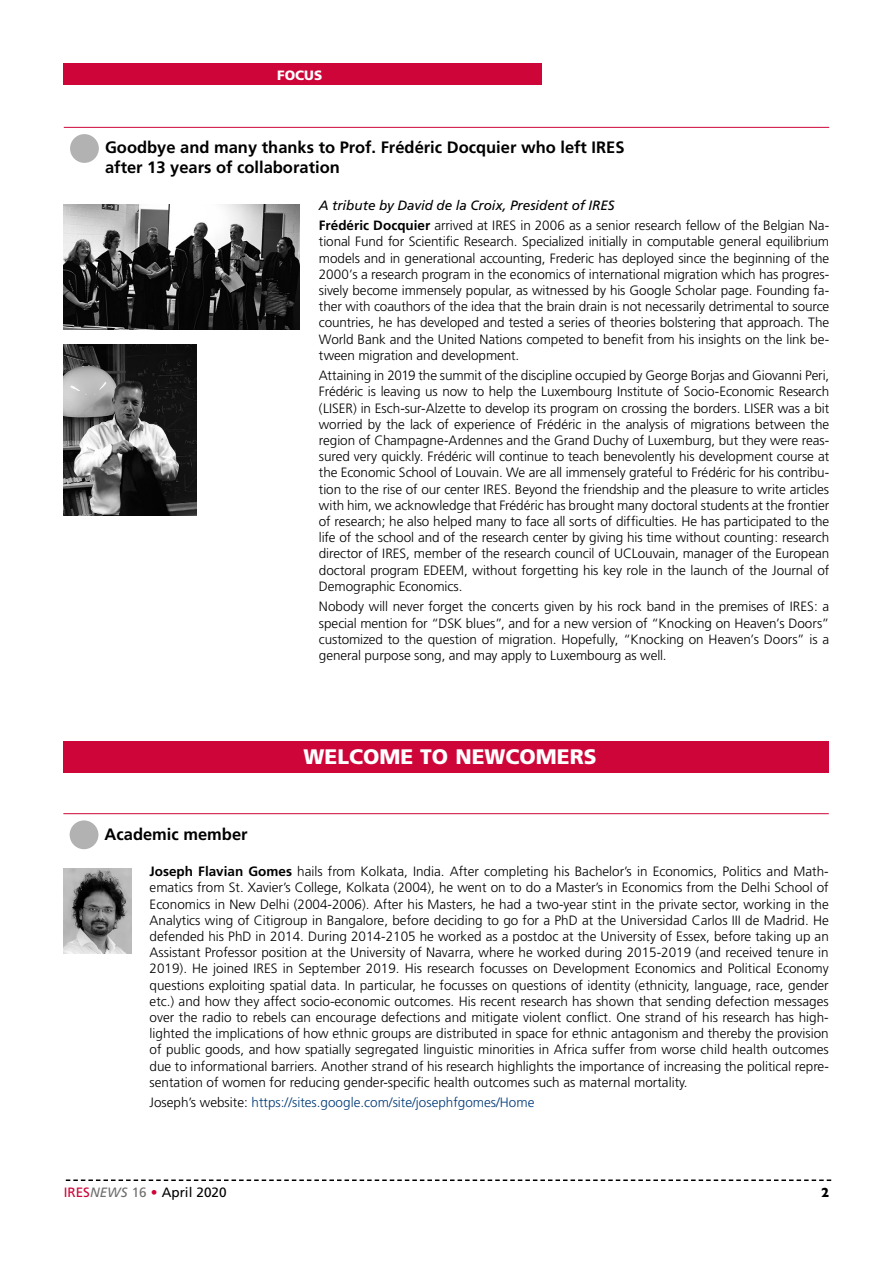
<style>
.page{position:relative;width:893px;height:1263px;background:#fff}
.page>*{position:absolute;margin:0;border:0;box-sizing:border-box;transform-origin:0 0}
.t1{font:900 21px "Frutiger";color:#fff}
.t2{font:700 16.5px/19.8px "Frutiger";color:#000}
.t3{font:300 13.5px/16.2px "Frutiger";letter-spacing:-.005em;color:#000;text-align:justify}
.t4{font:300 13.5px "Frutiger";color:#003a78}
.t5{font:13.5px "Frutiger";color:#000}
.t6{font:900 13.5px "Frutiger";color:#fff}
.t7{font:700 13.5px "Gill Sans";color:#000}
.s1{font-size:82.5px;color:#b3b2b2}
.s2{font-weight:400;font-style:italic}
.s3{font-weight:700}
.s4{color:#000}
.s5{color:#ce0538}
.s6{font-style:italic;color:#706f6f}
.s7{color:#706f6f}
</style>
<div class="page">
<svg style="left:66px;top:1179px;width:765px;height:2px"></svg>
<hr style="left:63px;top:813px;width:766px;height:1px;background:#ce0538">
<img style="left:64px;top:868px;width:68px;height:85px">
<div style="left:64px;top:741px;width:765px;height:31px;background:#ce0538"></div>
<hr style="left:64px;top:127px;width:765px;height:1px;background:#ce0538">
<div style="left:64px;top:64px;width:478px;height:21px;background:#ce0538"></div>
<img style="left:64px;top:204px;width:235px;height:126px">
<img style="left:64px;top:344px;width:133px;height:172px">
<p class="t6" style="left:277px;top:67px;width:47px">FOCUS</p>
<p class="t2" style="left:105px;top:138px;width:521px;text-indent:-41px"><span class="s1">•</span>Goodbye and many thanks to Prof. Frédéric Docquier who left IRES after 13 years of collaboration</p>
<p class="t3" style="left:319px;top:195px;width:512px;line-height:20.4px"><span class="s2">A tribute by David de la Croix, President of IRES<br></span><span class="s3">Frédéric Docquier</span> arrived at IRES in 2006 as a senior research fellow of the Belgian Na-</p>
<p class="t3" style="left:319px;top:234px;width:512px">tional Fund for Scientific Research. Specialized initially in computable general equilibrium models and in generational accounting, Frederic has deployed since the beginning of the 2000’s a research program in the economics of international migration which has progres&shy;sively become immensely popular, as witnessed by his Google Scholar page. Founding fa&shy;ther with coauthors of the idea that the brain drain is not necessarily detrimental to source countries, he has developed and tested a series of theories bolstering that approach. The World Bank and the United Nations competed to benefit from his insights on the link be&shy;tween migration and development.</p>
<p class="t3" style="left:319px;top:368px;width:512px">Attaining in 2019 the summit of the discipline occupied by George Borjas and Giovanni Peri, Frédéric is leaving us now to help the Luxembourg Institute of Socio-Economic Research (LISER) in Esch-sur-Alzette to develop its program on crossing the borders. LISER was a bit worried by the lack of experience of Frédéric in the analysis of migrations between the region of Champagne-Ardennes and the Grand Duchy of Luxemburg, but they were reas&shy;sured very quickly. Frédéric will continue to teach benevolently his development course at the Economic School of Louvain. We are all immensely grateful to Frédéric for his contribu&shy;tion to the rise of our center IRES. Beyond the friendship and the pleasure to write articles with him, we acknowledge that Frédéric has brought many doctoral students at the frontier of research; he also helped many to face all sorts of difficulties. He has participated to the life of the school and of the research center by giving his time without counting: research director of IRES, member of the research council of UCLouvain, manager of the European doctoral program EDEEM, without forgetting his key role in the launch of the Journal of Demographic Economics.</p>
<p class="t3" style="left:319px;top:599px;width:512px">Nobody will never forget the concerts given by his rock band in the premises of IRES: a special mention for “DSK blues”, and for a new version of “Knocking on Heaven’s Doors” customized to the question of migration. Hopefully, “Knocking on Heaven’s Doors” is a general purpose song, and may apply to Luxembourg as well.</p>
<h1 class="t1" style="left:303px;top:744px;width:295px">WELCOME TO NEWCOMERS</h1>
<p class="t2" style="left:63px;top:824px;width:186px"><span class="s1">•</span>Academic member</p>
<p class="t3" style="left:150px;top:864px;width:681px"><span class="s3">Joseph Flavian Gomes</span> hails from Kolkata, India. After completing his Bachelor’s in Economics, Politics and Math&shy;ematics from St. Xavier’s College, Kolkata (2004), he went on to do a Master’s in Economics from the Delhi School of Economics in New Delhi (2004-2006). After his Masters, he had a two-year stint in the private sector, working in the Analytics wing of Citigroup in Bangalore, before deciding to go for a PhD at the Universidad Carlos III de Madrid. He defended his PhD in 2014. During 2014-2105 he worked as a postdoc at the University of Essex, before taking up an Assistant Professor position at the University of Navarra, where he worked during 2015-2019 (and received tenure in 2019). He joined IRES in September 2019. His research focusses on Development Economics and Political Economy questions exploiting spatial data. In particular, he focusses on questions of identity (ethnicity, language, race, gender etc.) and how they affect socio-economic outcomes. His recent research has shown that sending defection messages over the radio to rebels can encourage defections and mitigate violent conflict. One strand of his research has high&shy;lighted the implications of how ethnic groups are distributed in space for ethnic antagonism and thereby the provision of public goods, and how spatially segregated linguistic minorities in Africa suffer from worse child health outcomes due to informational barriers. Another strand of his research highlights the importance of increasing the political repre&shy;sentation of women for reducing gender-specific health outcomes such as maternal mortality.</p>
<p class="t4" style="left:150px;top:1095px;width:386px"><span class="s4">Joseph’s website:</span> https://sites.google.com/site/josephfgomes/Home</p>
<p class="t5" style="left:64px;top:1184px;width:164px"><span class="s5">IRES</span><span class="s6">NEWS</span> <span class="s7">16</span> <span class="s5">•</span> April 2020</p>
<p class="t7" style="left:821px;top:1182px;width:10px">2</p>
</div>
